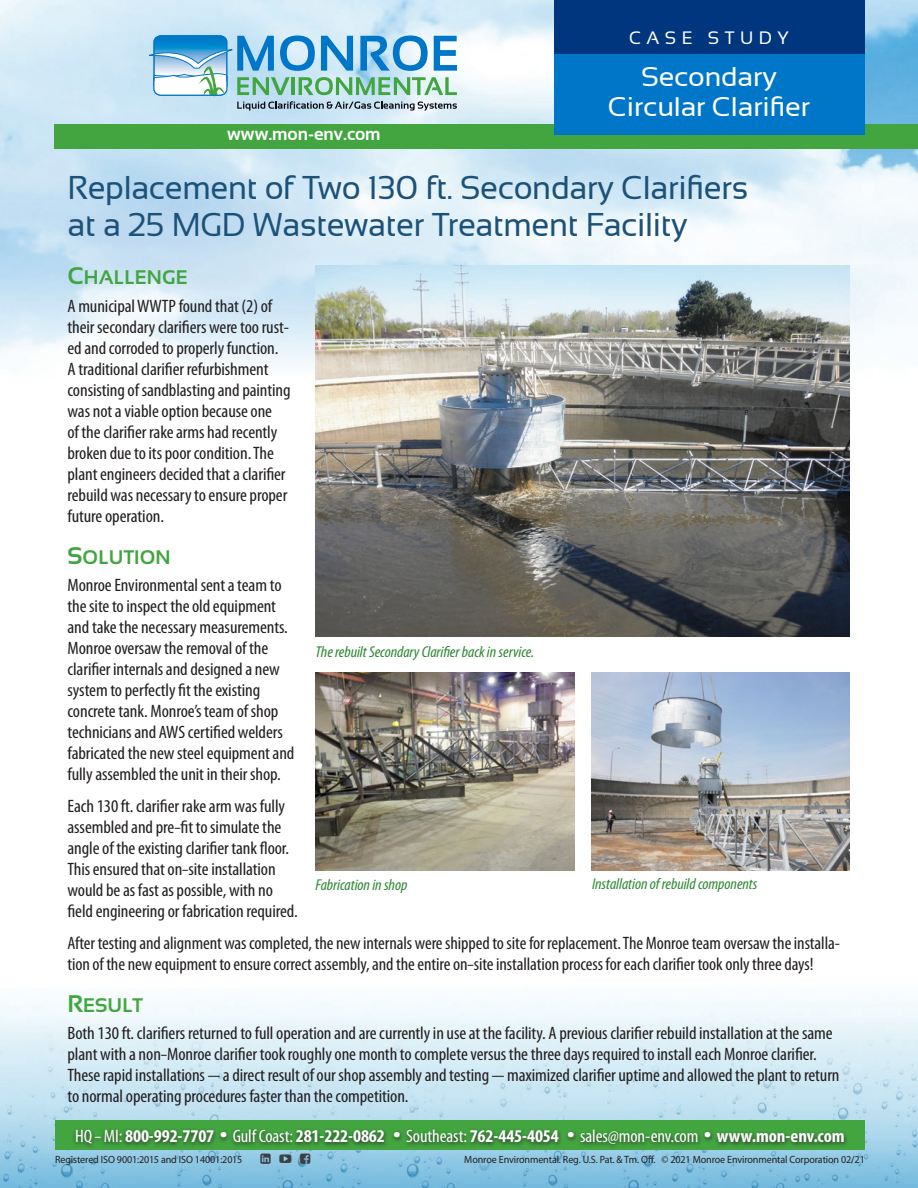
<style>
.page{position:relative;width:918px;height:1188px;background:#fff}
.page>*{position:absolute;margin:0;border:0;box-sizing:border-box;transform-origin:0 0}
.Grey_H1{font:33px/37.5px "Sansation";letter-spacing:-.01em;color:#1c527a}
.Product_type{font:27px/30px "Sansation";letter-spacing:-.005em;color:#fff;text-align:center;scale:1.05 1}
.SH_green_363_14_16{font:19.65px "Sansation Bold SC820";letter-spacing:.005em;color:#42a540}
.new_ME_Body_cond_12{font:condensed 18px/21px "Myriad Pro";letter-spacing:-.005em;color:#231f20;scale:1.05 1}
.new_ME_Body_cond_12-2{font:condensed 18px/21px "Myriad Pro";letter-spacing:-.005em;color:#231f20}
.t1{font:700 condensed 18px "Myriad Pro";letter-spacing:-.005em;color:#fff;scale:1.05 1}
.t2{font:700 18px "Sansation";letter-spacing:-.005em;color:#fff}
.t3{font:18px "Sansation";letter-spacing:.3em;color:#fff}
._16_cutline_10_11{font:italic condensed 15.75px "Myriad Pro";letter-spacing:-.005em;color:#2e8733;scale:1.05 1}
.t4{font:10.5px "Myriad Pro";letter-spacing:-.01em;color:#231f20;scale:.96 1}
.s1{font-size:24px}
.s2{font-weight:400}
.s3{font-weight:400;font-size:28.5px}
</style>
<div class="page">
<img style="left:0;top:0;width:918px;height:1188px">
<div style="left:54px;top:124px;width:864px;height:24px;background:#42a540"></div>
<svg style="left:149px;top:35px;width:308px;height:76px;background:#90c3d6"></svg>
<div style="left:554px;top:0;width:310px;height:135px;background:#0076c8"></div>
<div style="left:554px;top:0;width:310px;height:53px;background:#00367e"></div>
<img style="left:316px;top:266px;width:533px;height:370px">
<img style="left:316px;top:672px;width:258px;height:199px">
<img style="left:591px;top:672px;width:258px;height:199px">
<div style="left:55px;top:1120px;width:810px;height:30px;background:#42a540"></div>
<div style="left:72px;top:1127px;width:776px;height:22px;background:#231f20;opacity:.79"></div>
<svg style="left:261px;top:1154px;width:10px;height:10px"></svg>
<svg style="left:279px;top:1155px;width:12px;height:8px"></svg>
<svg style="left:300px;top:1154px;width:10px;height:10px"></svg>
<p class="t3" style="left:629px;top:28px;width:161px">CASE STUDY</p>
<p class="t2" style="left:227px;top:124px;width:155px">www.mon-env.com</p>
<p class="Product_type" style="left:608px;top:62px;width:194px">Secondary<br>Circular Clarifier</p>
<p class="Grey_H1" style="left:68px;top:168px;width:682px">Replacement of Two 130 ft. Secondary Clarifiers at a 25 MGD Wastewater Treatment Facility</p>
<p class="SH_green_363_14_16" style="left:68px;top:266px;width:122px"><span class="s1">C</span>HALLENGE</p>
<p class="new_ME_Body_cond_12" style="left:68px;top:295px;width:214px">A municipal WWTP found that (2) of their secondary clarifiers were too rust&shy;ed and corroded to properly function.<br>A traditional clarifier refurbishment consisting of sandblasting and painting was not a viable option because one<br>of the clarifier rake arms had recently broken due to its poor condition. The plant engineers decided that a clarifier rebuild was necessary to ensure proper future operation.</p>
<p class="SH_green_363_14_16" style="left:68px;top:546px;width:105px"><span class="s1">S</span>OLUTION</p>
<p class="new_ME_Body_cond_12" style="left:68px;top:574px;width:218px">Monroe Environmental sent a team to the site to inspect the old equipment and take the necessary measurements.<br>Monroe oversaw the removal of the clarifier internals and designed a new system to perfectly fit the existing concrete tank. Monroe’s team of shop technicians and AWS certified welders fabricated the new steel equipment and fully assembled the unit in their shop.</p>
<p class="new_ME_Body_cond_12" style="left:68px;top:795px;width:221px">Each 130 ft. clarifier rake arm was fully assembled and pre–fit to simulate the angle of the existing clarifier tank floor.<br>This ensured that on–site installation would be as fast as possible, with no field engineering or fabrication required.</p>
<p class="new_ME_Body_cond_12-2" style="left:68px;top:932px;width:774px">After testing and alignment was completed, the new internals were shipped to site for replacement. The Monroe team oversaw the installa&shy;tion of the new equipment to ensure correct assembly, and the entire on–site installation process for each clarifier took only three days!</p>
<p class="SH_green_363_14_16" style="left:68px;top:994px;width:77px"><span class="s1">R</span>ESULT</p>
<p class="new_ME_Body_cond_12" style="left:68px;top:1023px;width:737px">Both 130 ft. clarifiers returned to full operation and are currently in use at the facility. A previous clarifier rebuild installation at the same plant with a non–Monroe clarifier took roughly one month to complete versus the three days required to install each Monroe clarifier.<br>These rapid installations — a direct result of our shop assembly and testing — maximized clarifier uptime and allowed the plant to return to normal operating procedures faster than the competition.</p>
<p class="_16_cutline_10_11" style="left:316px;top:642px;width:210px">The rebuilt Secondary Clarifier back in service.</p>
<p class="_16_cutline_10_11" style="left:316px;top:875px;width:89px">Fabrication in shop</p>
<p class="_16_cutline_10_11" style="left:592px;top:874px;width:159px">Installation of rebuild components</p>
<p class="t1" style="left:75px;top:1125px;width:734px"><span class="s2">HQ – MI:</span> 800-992-7707 <span class="s3">•</span> <span class="s2">Gulf Coast:</span> 281-222-0862 <span class="s3">•</span> <span class="s2">Southeast:</span> 762-445-4054 <span class="s3">•</span> <span class="s2">sales@mon-env.com</span> <span class="s3">•</span> www.mon-env.com</p>
<p class="t4" style="left:55px;top:1153px;width:196px">Registered ISO 9001:2015 and ISO 14001:2015</p>
<p class="t4" style="left:464px;top:1153px;width:419px">Monroe Environmental. Reg. U.S. Pat. &amp; Tm. Off. © 2021 Monroe Environmental Corporation 02/21</p>
</div>
